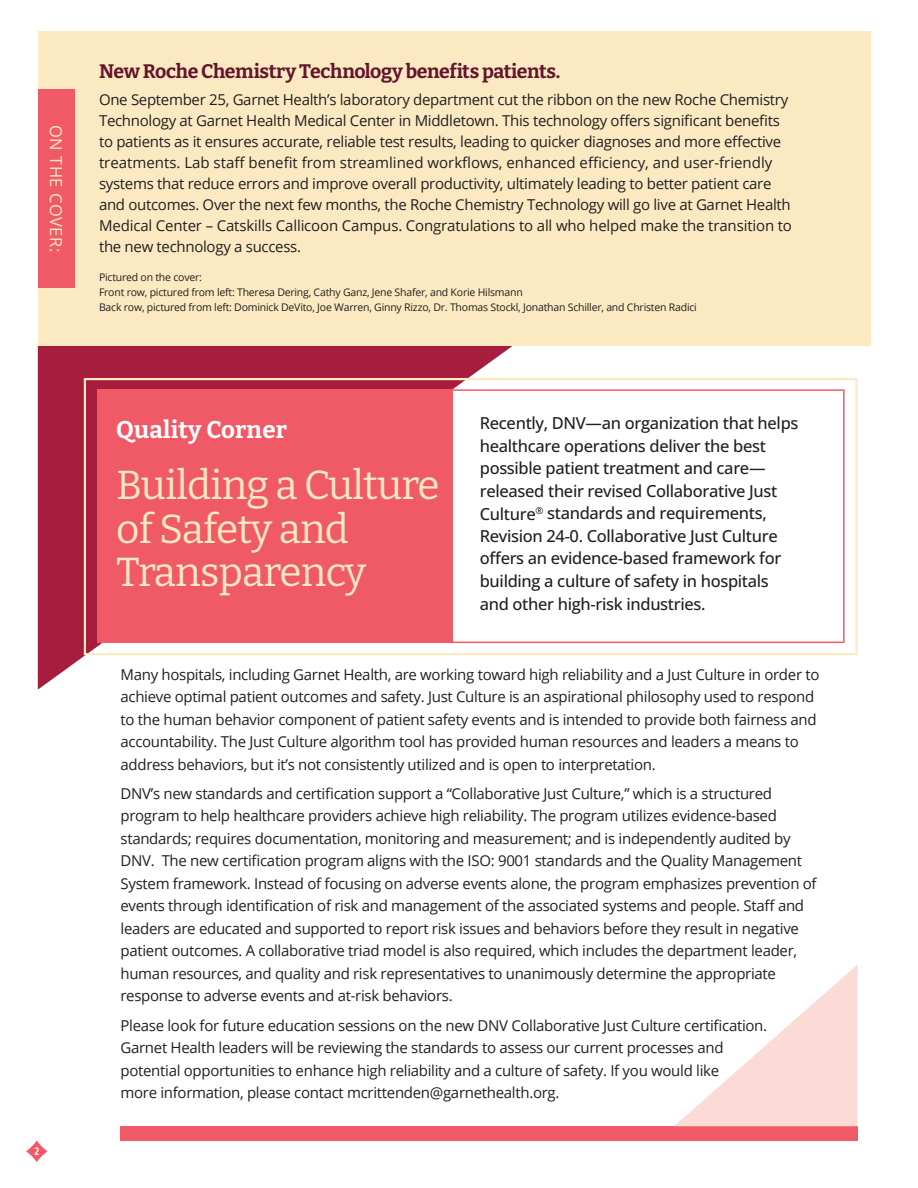
<style>
.page{position:relative;width:918px;height:1188px;background:#fff}
.page>*{position:absolute;margin:0;border:0;box-sizing:border-box;transform-origin:0 0}
.Headline_30_34{font:40.5px/43.5px "Bitter";letter-spacing:-.02em;color:#fbe9c2}
.Headline_30_34-2{font:700 24px "Bitter";letter-spacing:.01em;color:#fff}
.Body_Copy_10{font:700 19.5px "Bitter";letter-spacing:-.02em;color:#62152d}
.Body_Copy_10-2{font:500 16.5px/22.5px "Open Sans";letter-spacing:-.02em;color:#231f20}
.Body_Copy{font:16.5px "Open Sans";letter-spacing:.03em;color:#fbe9c2}
.Body_Copy_10-3{font:15px/22.5px "Open Sans";letter-spacing:-.02em;color:#231f20}
.Body_Copy-2{font:10.5px/15px "Open Sans";letter-spacing:-.02em;color:#231f20}
.t1{font:700 condensed 10.5px "Open Sans";color:#fff}
</style>
<div class="page">
<svg style="left:38px;top:346px;width:475px;height:344px"></svg>
<div style="left:84px;top:378px;width:774px;height:277px;border:2px solid #fbe9c2"></div>
<div style="left:98px;top:389px;width:355px;height:254px;background:#f05a67"></div>
<div style="left:451px;top:389px;width:394px;height:254px;border:2px solid #f05a67"></div>
<div style="left:38px;top:31px;width:833px;height:315px;background:#fbe9c2"></div>
<div style="left:121px;top:1126px;width:737px;height:15px;background:#f05a67"></div>
<svg style="left:674px;top:965px;width:184px;height:161px"></svg>
<div style="left:38px;top:89px;width:36px;height:199px;background:#f05a67"></div>
<svg style="left:26px;top:1141px;width:21px;height:21px"></svg>
<p class="Body_Copy" style="left:67px;top:125px;width:129px;rotate:90deg">ON THE COVER:</p>
<p class="Body_Copy_10" style="left:99px;top:59px;width:463px">New Roche Chemistry Technology benefits patients.</p>
<p class="Body_Copy_10-3" style="left:99px;top:89px;width:695px;line-height:21px">One September 25, Garnet Health’s laboratory department cut the ribbon on the new Roche Chemistry Technology at Garnet Health Medical Center in Middletown. This technology offers significant benefits to patients as it ensures accurate, reliable test results, leading to quicker diagnoses and more effective treatments. Lab staff benefit from streamlined workflows, enhanced efficiency, and user-friendly systems that reduce errors and improve overall productivity, ultimately leading to better patient care and outcomes. Over the next few months, the Roche Chemistry Technology will go live at Garnet Health Medical Center – Catskills Callicoon Campus. Congratulations to all who helped make the transition to the new technology a success.</p>
<p class="Body_Copy-2" style="left:99px;top:269px;width:599px">Pictured on the cover:<br>Front row, pictured from left: Theresa Dering, Cathy Ganz, Jene Shafer, and Korie Hilsmann<br>Back row, pictured from left: Dominick DeVito, Joe Warren, Ginny Rizzo, Dr. Thomas Stockl, Jonathan Schiller, and Christen Radici</p>
<p class="t1" style="left:34px;top:1144px;width:6px">2</p>
<p class="Headline_30_34-2" style="left:116px;top:415px;width:172px">Quality Corner</p>
<p class="Headline_30_34" style="left:116px;top:462px;width:325px">Building a Culture of Safety and<br>Transparency</p>
<p class="Body_Copy_10-2" style="left:480px;top:412px;width:320px">Recently, DNV—an organization that helps healthcare operations deliver the best possible patient treatment and care— released their revised Collaborative Just Culture<sup>®</sup> standards and requirements, Revision 24-0. Collaborative Just Culture offers an evidence-based framework for building a culture of safety in hospitals and other high-risk industries.</p>
<p class="Body_Copy_10-3" style="left:121px;top:663px;width:700px">Many hospitals, including Garnet Health, are working toward high reliability and a Just Culture in order to achieve optimal patient outcomes and safety. Just Culture is an aspirational philosophy used to respond to the human behavior component of patient safety events and is intended to provide both fairness and accountability. The Just Culture algorithm tool has provided human resources and leaders a means to address behaviors, but it’s not consistently utilized and is open to interpretation.</p>
<p class="Body_Copy_10-3" style="left:121px;top:782px;width:698px">DNV’s new standards and certification support a “Collaborative Just Culture,” which is a structured program to help healthcare providers achieve high reliability. The program utilizes evidence-based standards; requires documentation, monitoring and measurement; and is independently audited by DNV. The new certification program aligns with the ISO: 9001 standards and the Quality Management System framework. Instead of focusing on adverse events alone, the program emphasizes prevention of events through identification of risk and management of the associated systems and people. Staff and leaders are educated and supported to report risk issues and behaviors before they result in negative patient outcomes. A collaborative triad model is also required, which includes the department leader, human resources, and quality and risk representatives to unanimously determine the appropriate response to adverse events and at-risk behaviors.</p>
<p class="Body_Copy_10-3" style="left:121px;top:1014px;width:648px">Please look for future education sessions on the new DNV Collaborative Just Culture certification.<br>Garnet Health leaders will be reviewing the standards to assess our current processes and potential opportunities to enhance high reliability and a culture of safety. If you would like<br>more information, please contact mcrittenden@garnethealth.org.</p>
</div>
